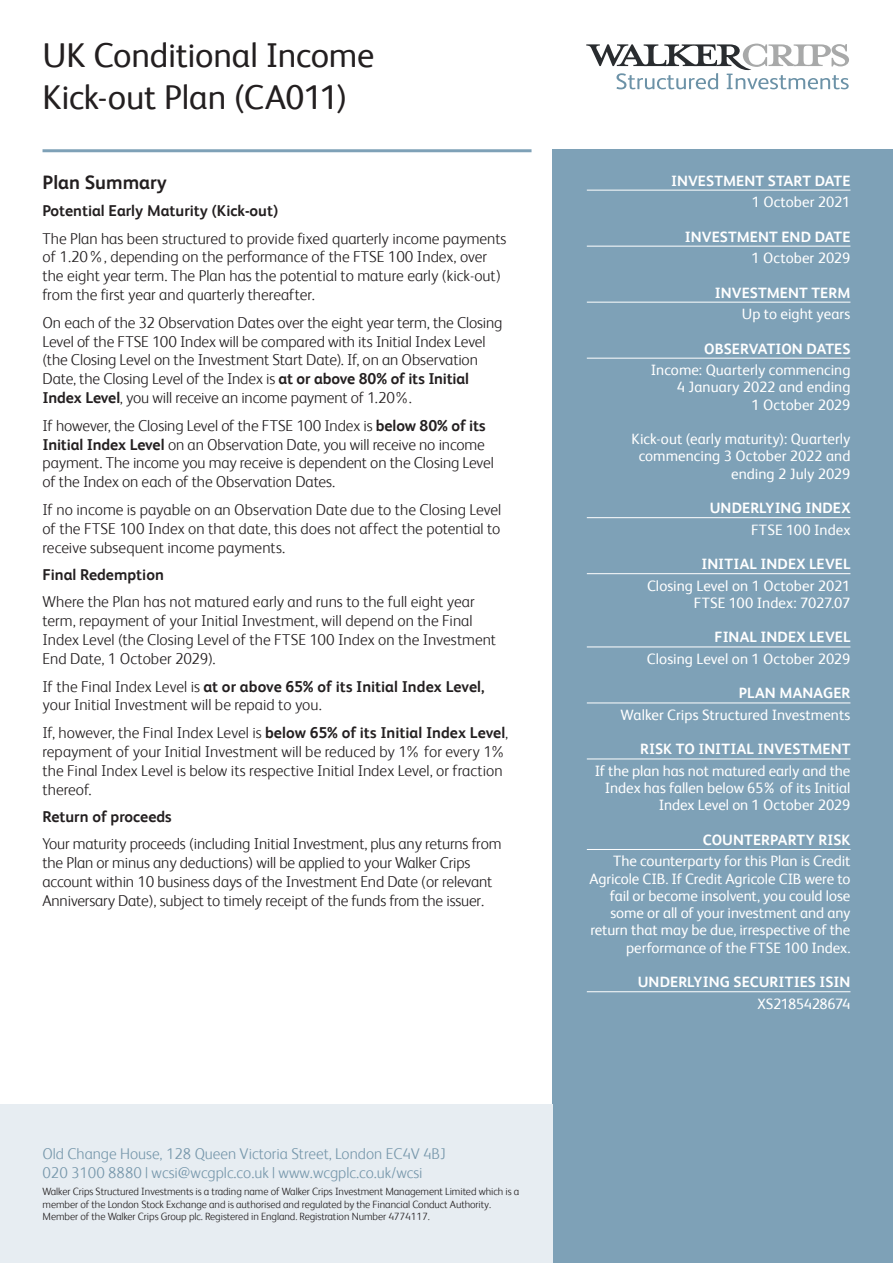
<style>
.page{position:relative;width:893px;height:1263px;background:#fff}
.page>*{position:absolute;margin:0;border:0;box-sizing:border-box;transform-origin:0 0}
.t1{font:34.5px/42px "FS Albert";letter-spacing:-.005em;color:#231f20}
.t2{font:700 19.5px "FS Albert";color:#231f20}
.Main_body_text{font:300 15.75px/18.9px "FS Albert";letter-spacing:-.005em;color:#231f20}
.t3{font:700 15.75px "FS Albert";color:#231f20}
.t4{font:300 15.6px "FS Albert";color:#7898ac}
.Summary_text{font:15px/17.2px "FS Albert";color:#fff;text-align:right}
.Summary_heading{font:700 15px "FS Albert";letter-spacing:.005em;color:#fff}
.Summary_text-2{font:15px "FS Albert";letter-spacing:-.03em;color:#fff}
.t5{font:300 10.5px/12.6px "FS Albert";letter-spacing:-.005em;color:#231f20}
.s1{font-weight:700}
</style>
<div class="page">
<div style="left:553px;top:149px;width:340px;height:1114px;background:#7ea1b7"></div>
<hr style="left:587px;top:190px;width:263px;height:1px;background:#fff">
<hr style="left:587px;top:246px;width:263px;height:1px;background:#fff">
<hr style="left:587px;top:302px;width:263px;height:1px;background:#fff">
<hr style="left:587px;top:358px;width:263px;height:1px;background:#fff">
<hr style="left:587px;top:517px;width:263px;height:1px;background:#fff">
<hr style="left:587px;top:573px;width:263px;height:1px;background:#fff">
<hr style="left:587px;top:646px;width:263px;height:1px;background:#fff">
<hr style="left:587px;top:702px;width:263px;height:1px;background:#fff">
<hr style="left:587px;top:758px;width:263px;height:1px;background:#fff">
<hr style="left:587px;top:849px;width:263px;height:1px;background:#fff">
<hr style="left:587px;top:991px;width:263px;height:1px;background:#fff">
<div style="left:0;top:1105px;width:553px;height:158px;background:#e7edf2"></div>
<svg style="left:586px;top:44px;width:263px;height:45px"></svg>
<hr style="left:43px;top:149px;width:488px;height:3px;background:#7ea1b7">
<p class="t1" style="left:43px;top:34px;width:333px">UK Conditional Income<br>Kick-out Plan (CA011)</p>
<p class="t2" style="left:43px;top:171px;width:126px">Plan Summary</p>
<p class="t3" style="left:43px;top:202px;width:237px">Potential Early Maturity (Kick-out)</p>
<p class="Main_body_text" style="left:43px;top:229px;width:465px">The Plan has been structured to provide fixed quarterly income payments of 1.20%, depending on the performance of the FTSE 100 Index, over the eight year term. The Plan has the potential to mature early (kick-out) from the first year and quarterly thereafter.</p>
<p class="Main_body_text" style="left:43px;top:313px;width:462px">On each of the 32 Observation Dates over the eight year term, the Closing Level of the FTSE 100 Index will be compared with its Initial Index Level (the Closing Level on the Investment Start Date). If, on an Observation Date, the Closing Level of the Index is <span class="s1">at or above 80% of its Initial Index Level</span>, you will receive an income payment of 1.20%.</p>
<p class="Main_body_text" style="left:43px;top:416px;width:453px">If however, the Closing Level of the FTSE 100 Index is <span class="s1">below 80% of its Initial Index Level</span> on an Observation Date, you will receive no income payment. The income you may receive is dependent on the Closing Level of the Index on each of the Observation Dates.</p>
<p class="Main_body_text" style="left:43px;top:500px;width:460px;text-align:justify">If no income is payable on an Observation Date due to the Closing Level of the FTSE 100 Index on that date, this does not affect the potential to receive subsequent income payments.</p>
<p class="t3" style="left:43px;top:565px;width:123px">Final Redemption</p>
<p class="Main_body_text" style="left:43px;top:592px;width:455px">Where the Plan has not matured early and runs to the full eight year term, repayment of your Initial Investment, will depend on the Final Index Level (the Closing Level of the FTSE 100 Index on the Investment End Date, 1 October 2029).</p>
<p class="Main_body_text" style="left:43px;top:676px;width:444px">If the Final Index Level is <span class="s1">at or above 65% of its Initial Index Level, </span>your Initial Investment will be repaid to you.</p>
<p class="Main_body_text" style="left:43px;top:723px;width:467px">If, however, the Final Index Level is <span class="s1">below 65% of its Initial Index Level</span>, repayment of your Initial Investment will be reduced by 1% for every 1% the Final Index Level is below its respective Initial Index Level, or fraction thereof.</p>
<p class="t3" style="left:43px;top:807px;width:131px">Return of proceeds</p>
<p class="Main_body_text" style="left:43px;top:834px;width:461px">Your maturity proceeds (including Initial Investment, plus any returns from the Plan or minus any deductions) will be applied to your Walker Crips account within 10 business days of the Investment End Date (or relevant Anniversary Date), subject to timely receipt of the funds from the issuer.</p>
<p class="t4" style="left:43px;top:1145px;width:405px">Old Change House, 128 Queen Victoria Street, London EC4V 4BJ</p>
<p class="t4" style="left:43px;top:1163px;width:382px">020 3100 8880 | wcsi@wcgplc.co.uk | www.wcgplc.co.uk/wcsi</p>
<p class="t5" style="left:43px;top:1185px;width:478px">Walker Crips Structured Investments is a trading name of Walker Crips Investment Management Limited which is a member of the London Stock Exchange and is authorised and regulated by the Financial Conduct Authority.<br>Member of the Walker Crips Group plc. Registered in England. Registration Number 4774117.</p>
<p class="Summary_heading" style="left:671px;top:172px;width:181px">INVESTMENT START DATE</p>
<p class="Summary_text" style="left:752px;top:193px;width:100px">1 October 2021</p>
<p class="Summary_heading" style="left:685px;top:228px;width:167px">INVESTMENT END DATE</p>
<p class="Summary_text" style="left:752px;top:249px;width:100px">1 October 2029</p>
<p class="Summary_heading" style="left:715px;top:284px;width:137px">INVESTMENT TERM</p>
<p class="Summary_text" style="left:742px;top:305px;width:110px">Up to eight years</p>
<p class="Summary_heading" style="left:704px;top:340px;width:148px">OBSERVATION DATES</p>
<p class="Summary_text" style="left:651px;top:361px;width:201px">Income: Quarterly commencing<br>4 January 2022 and ending<br>1 October 2029</p>
<p class="Summary_text" style="left:632px;top:430px;width:220px">Kick-out (early maturity): Quarterly commencing 3 October 2022 and ending 2 July 2029</p>
<p class="Summary_heading" style="left:710px;top:499px;width:142px">UNDERLYING INDEX</p>
<p class="Summary_text" style="left:751px;top:521px;width:101px">FTSE 100 Index</p>
<p class="Summary_heading" style="left:701px;top:555px;width:150px">INITIAL INDEX LEVEL</p>
<p class="Summary_text" style="left:647px;top:577px;width:205px">Closing Level on 1 October 2021</p>
<p class="Summary_text" style="left:694px;top:594px;width:158px">FTSE 100 Index: 7027.07</p>
<p class="Summary_heading" style="left:715px;top:628px;width:137px">FINAL INDEX LEVEL</p>
<p class="Summary_text" style="left:647px;top:650px;width:205px">Closing Level on 1 October 2029</p>
<p class="Summary_heading" style="left:739px;top:684px;width:113px">PLAN MANAGER</p>
<p class="Summary_text" style="left:620px;top:706px;width:231px">Walker Crips Structured Investments</p>
<p class="Summary_heading" style="left:640px;top:740px;width:212px">RISK TO INITIAL INVESTMENT</p>
<p class="Summary_text" style="left:595px;top:762px;width:257px">If the plan has not matured early and the<br>Index has fallen below 65% of its Initial<br>Index Level on 1 October 2029</p>
<p class="Summary_heading" style="left:703px;top:831px;width:149px">COUNTERPARTY RISK</p>
<p class="Summary_text" style="left:589px;top:852px;width:263px">The counterparty for this Plan is Credit Agricole CIB. If Credit Agricole CIB were to fail or become insolvent, you could lose some or all of your investment and any return that may be due, irrespective of the performance of the FTSE 100 Index.</p>
<p class="Summary_heading" style="left:638px;top:973px;width:214px">UNDERLYING SECURITIES ISIN</p>
<p class="Summary_text-2" style="left:757px;top:995px;width:95px">XS2185428674</p>
</div>
